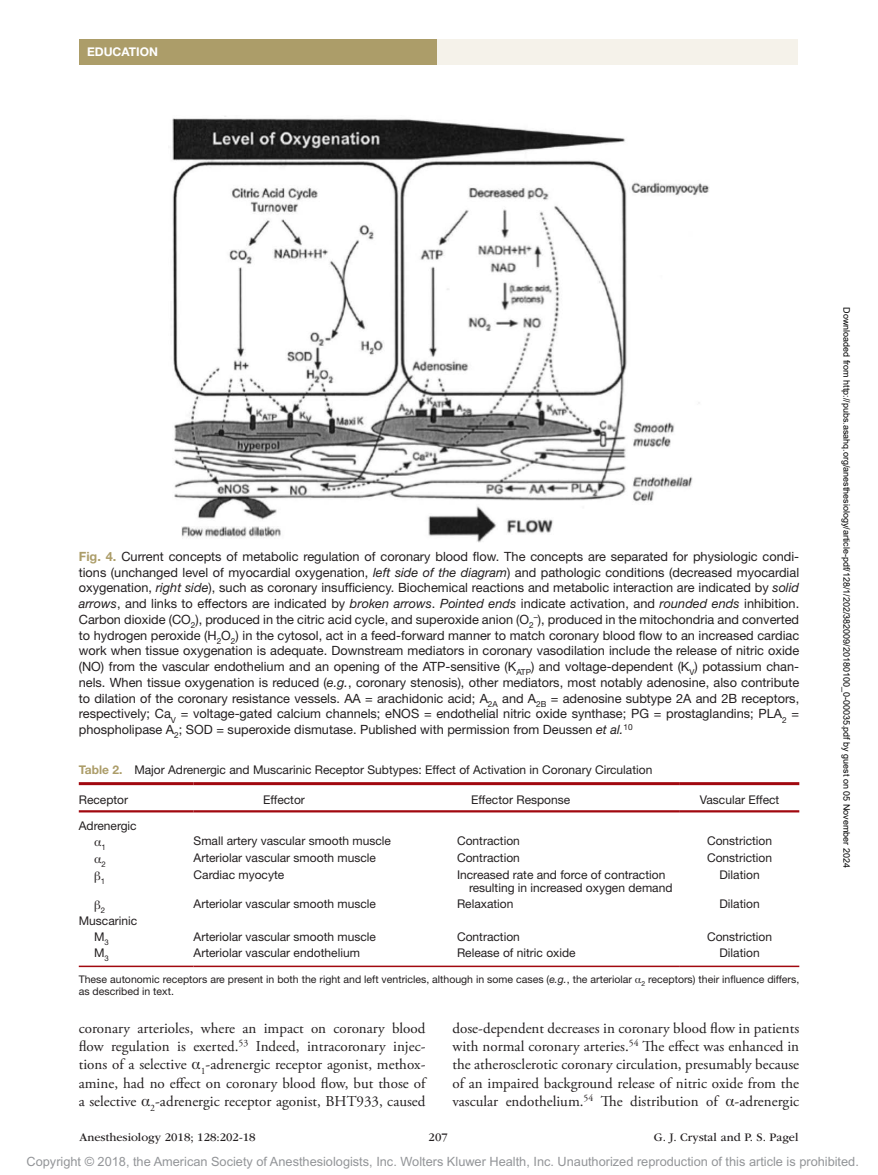
<style>
.page{position:relative;width:878px;height:1175px;background:#fff}
.page>*{position:absolute;margin:0;border:0;box-sizing:border-box;transform-origin:0 0}
.t1{font:15px/18.3px "Adobe Garamond Pro";color:#231f20;text-align:justify}
.t2{font:12.75px/15.8px "Helvetica Neue LT Std";color:#231f20;text-align:justify}
.t3{font:12.75px "Arial MT Std";color:#939598}
.t4{font:12px/13.5px "Helvetica Neue LT Std";color:#231f20}
.t5{font:12px "ITC Garamond Std";color:#231f20}
.t6{font:700 12px "Helvetica Neue";color:#fff}
.t7{font:12px "Gandhari Unicode";color:#231f20}
.t8{font:10.5px/12px "Helvetica Neue LT Std";color:#231f20}
.t9{font:9px "Arial";color:#000}
.s1{font-weight:700;color:#ac9d69}
.s2{font-style:italic}
.s3{font-family:"Gandhari Unicode"}
</style>
<div class="page">
<div style="left:432px;top:39px;width:365px;height:26px;background:#f5f2ea"></div>
<div style="left:79px;top:39px;width:357px;height:25px;background:#ac9d69"></div>
<img style="left:172px;top:116px;width:537px;height:426px">
<hr style="left:79px;top:782px;width:115px;height:3px;background:#a1080f">
<hr style="left:194px;top:782px;width:263px;height:3px;background:#a1080f">
<hr style="left:457px;top:782px;width:223px;height:3px;background:#a1080f">
<hr style="left:680px;top:782px;width:119px;height:3px;background:#a1080f">
<hr style="left:79px;top:810px;width:115px;height:2px;background:#a1080f">
<hr style="left:194px;top:810px;width:263px;height:2px;background:#a1080f">
<hr style="left:457px;top:810px;width:223px;height:2px;background:#a1080f">
<hr style="left:680px;top:810px;width:119px;height:2px;background:#a1080f">
<hr style="left:79px;top:965px;width:115px;height:2px;background:#a1080f">
<hr style="left:194px;top:965px;width:263px;height:2px;background:#a1080f">
<hr style="left:457px;top:965px;width:223px;height:2px;background:#a1080f">
<hr style="left:680px;top:965px;width:119px;height:2px;background:#a1080f">
<p class="t6" style="left:87px;top:45px;width:72px">EDUCATION</p>
<p class="t2" style="left:79px;top:548px;width:722px"><span class="s1">Fig. 4.</span> Current concepts of metabolic regulation of coronary blood flow. The concepts are separated for physiologic condi&shy;tions (unchanged level of myocardial oxygenation, <span class="s2">left side of the diagram</span>) and pathologic conditions (decreased myocardial oxygenation, <span class="s2">right side</span>), such as coronary insufficiency. Biochemical reactions and metabolic interaction are indicated by <span class="s2">solid arrows</span>, and links to effectors are indicated by <span class="s2">broken arrows</span>. <span class="s2">Pointed ends</span> indicate activation, and <span class="s2">rounded ends</span> inhibition.<br>Carbon dioxide (CO<sub>2</sub>), produced in the citric acid cycle, and superoxide anion (O<sub>2</sub><sup>–</sup>), produced in the mitochondria and converted to hydrogen peroxide (H<sub>2</sub>O<sub>2</sub>) in the cytosol, act in a feed-forward manner to match coronary blood flow to an increased cardiac work when tissue oxygenation is adequate. Downstream mediators in coronary vasodilation include the release of nitric oxide (NO) from the vascular endothelium and an opening of the ATP-sensitive (K<sub>ATP</sub>) and voltage-dependent (K<sub>V</sub>) potassium chan&shy;nels. When tissue oxygenation is reduced (<span class="s2">e.g.</span>, coronary stenosis), other mediators, most notably adenosine, also contribute to dilation of the coronary resistance vessels. AA = arachidonic acid; A<sub>2A</sub> and A<sub>2B</sub> = adenosine subtype 2A and 2B receptors, respectively; Ca<sub>V</sub> = voltage-gated calcium channels; eNOS = endothelial nitric oxide synthase; PG = prostaglandins; PLA<sub>2</sub> = phospholipase A<sub>2</sub>; SOD = superoxide dismutase. Published with permission from Deussen <span class="s2">et al.</span><sup>10</sup></p>
<p class="t4" style="left:79px;top:762px;width:575px"><span class="s1">Table 2.</span> Major Adrenergic and Muscarinic Receptor Subtypes: Effect of Activation in Coronary Circulation</p>
<p class="t4" style="left:79px;top:793px;width:51px">Receptor</p>
<p class="t4" style="left:263px;top:793px;width:43px">Effector</p>
<p class="t4" style="left:471px;top:793px;width:100px">Effector Response</p>
<p class="t4" style="left:699px;top:793px;width:81px">Vascular Effect</p>
<p class="t4" style="left:79px;top:819px;width:59px">Adrenergic</p>
<p class="t7" style="left:94px;top:834px;width:13px">α<sub>1</sub></p>
<p class="t4" style="left:194px;top:833px;width:199px">Small artery vascular smooth muscle</p>
<p class="t4" style="left:457px;top:833px;width:64px">Contraction</p>
<p class="t4" style="left:707px;top:833px;width:67px">Constriction</p>
<p class="t7" style="left:94px;top:851px;width:13px">α<sub>2</sub></p>
<p class="t4" style="left:194px;top:850px;width:184px">Arteriolar vascular smooth muscle</p>
<p class="t4" style="left:457px;top:850px;width:64px">Contraction</p>
<p class="t4" style="left:707px;top:850px;width:67px">Constriction</p>
<p class="t7" style="left:94px;top:868px;width:13px">β<sub>1</sub></p>
<p class="t4" style="left:194px;top:867px;width:92px">Cardiac myocyte</p>
<p class="t4" style="left:469px;top:867px;width:205px;text-indent:-12px">Increased rate and force of contraction resulting in increased oxygen demand</p>
<p class="t4" style="left:719px;top:867px;width:42px">Dilation</p>
<p class="t7" style="left:94px;top:897px;width:13px">β<sub>2</sub></p>
<p class="t4" style="left:194px;top:897px;width:184px">Arteriolar vascular smooth muscle</p>
<p class="t4" style="left:457px;top:897px;width:58px">Relaxation</p>
<p class="t4" style="left:719px;top:897px;width:42px">Dilation</p>
<p class="t4" style="left:94px;top:912px;width:45px;line-height:16px;text-indent:-15px">Muscarinic<br>M<sub>3</sub></p>
<p class="t4" style="left:194px;top:930px;width:184px">Arteriolar vascular smooth muscle</p>
<p class="t4" style="left:457px;top:930px;width:64px">Contraction</p>
<p class="t4" style="left:707px;top:930px;width:67px">Constriction</p>
<p class="t4" style="left:94px;top:946px;width:16px">M<sub>3</sub></p>
<p class="t4" style="left:194px;top:946px;width:168px">Arteriolar vascular endothelium</p>
<p class="t4" style="left:457px;top:946px;width:120px">Release of nitric oxide</p>
<p class="t4" style="left:719px;top:946px;width:42px">Dilation</p>
<p class="t8" style="left:79px;top:973px;width:722px">These autonomic receptors are present in both the right and left ventricles, although in some cases (<span class="s2">e.g.</span>, the arteriolar <span class="s3">α</span><sub>2</sub> receptors) their influence differs, as described in text.</p>
<p class="t1" style="left:79px;top:1019px;width:348px">coronary arterioles, where an impact on coronary blood flow regulation is exerted.<sup>53</sup> Indeed, intracoronary injec&shy;tions of a selective <span class="s3">α</span><sub>1</sub>-adrenergic receptor agonist, methox&shy;amine, had no effect on coronary blood flow, but those of a selective <span class="s3">α</span><sub>2</sub>-adrenergic receptor agonist, BHT933, caused</p>
<p class="t1" style="left:452px;top:1019px;width:348px">dose-dependent decreases in coronary blood flow in patients with normal coronary arteries.<sup>54</sup> The effect was enhanced in the atherosclerotic coronary circulation, presumably because of an impaired background release of nitric oxide from the vascular endothelium.<sup>54</sup> The distribution of <span class="s3">α</span>-adrenergic</p>
<p class="t5" style="left:80px;top:1130px;width:177px">Anesthesiology 2018; 128:202-18</p>
<p class="t5" style="left:428px;top:1130px;width:21px">207</p>
<p class="t5" style="left:653px;top:1130px;width:146px">G. J. Crystal and P. S. Pagel</p>
<p class="t9" style="left:850px;top:307px;width:562px;rotate:90deg">Downloaded from http://pubs.asahq.org/anesthesiology/article-pdf/128/1/202/382009/20180100_0-00035.pdf by guest on 05 November 2024</p>
<p class="t3" style="left:27px;top:1154px;width:833px">Copyright © 2018, the American Society of Anesthesiologists, Inc. Wolters Kluwer Health, Inc. Unauthorized reproduction of this article is prohibited.</p>
</div>
